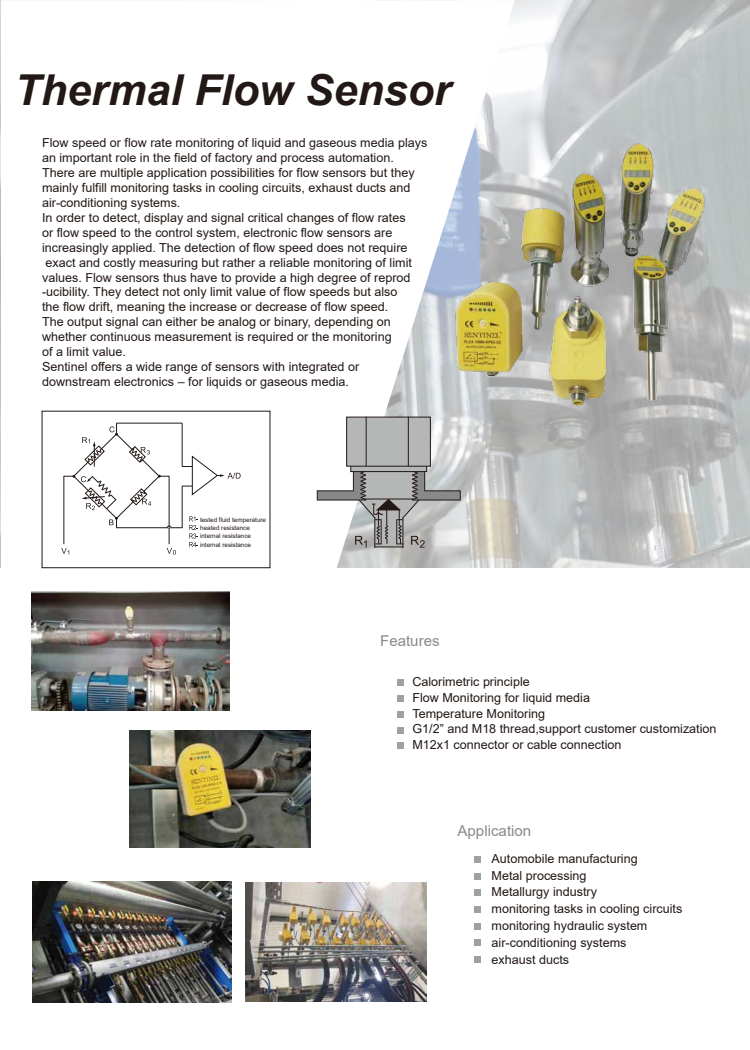
<style>
.page{position:relative;width:750px;height:1050px;background:#fff}
.page>*{position:absolute;margin:0;border:0;box-sizing:border-box;transform-origin:0 0}
.t1{font:italic 700 42.6px "Arial";color:#221815}
.t2{font:14.9px "Arial";color:#898989}
.t3{font:12.4px/14.9px "Arial";color:#221815}
.t4{font:6.2px/8px "Arial";color:#221815}
</style>
<div class="page">
<div style="left:474px;top:856px;width:7px;height:7px;background:#9fa0a0"></div>
<div style="left:474px;top:873px;width:7px;height:7px;background:#9fa0a0"></div>
<div style="left:474px;top:890px;width:7px;height:6px;background:#9fa0a0"></div>
<div style="left:474px;top:906px;width:7px;height:7px;background:#9fa0a0"></div>
<div style="left:474px;top:923px;width:7px;height:6px;background:#9fa0a0"></div>
<div style="left:474px;top:939px;width:7px;height:7px;background:#9fa0a0"></div>
<div style="left:474px;top:956px;width:7px;height:7px;background:#9fa0a0"></div>
<img style="left:33px;top:881px;width:198px;height:121px">
<img style="left:246px;top:882px;width:181px;height:119px">
<img style="left:32px;top:591px;width:198px;height:119px">
<img style="left:129px;top:730px;width:181px;height:118px">
<img style="left:515px;top:0;width:235px;height:568px">
<svg style="left:41px;top:0;width:474px;height:568px"></svg>
<img style="left:453px;top:129px;width:271px;height:293px">
<div style="left:346px;top:417px;width:85px;height:50px;background:#b5b6b6;border:1px solid #221815"></div>
<hr style="left:366px;top:417px;width:1px;height:49px;background:#221815">
<hr style="left:408px;top:417px;width:1px;height:49px;background:#221815">
<hr style="left:116px;top:423px;width:66px;height:1px;background:#221815">
<hr style="left:116px;top:527px;width:66px;height:1px;background:#221815">
<hr style="left:182px;top:423px;width:1px;height:43px;background:#221815">
<hr style="left:182px;top:486px;width:1px;height:42px;background:#221815">
<hr style="left:63px;top:476px;width:1px;height:68px;background:#221815">
<hr style="left:169px;top:476px;width:1px;height:68px;background:#221815">
<svg style="left:182px;top:455px;width:59px;height:41px"></svg>
<svg style="left:61px;top:548px;width:8px;height:7px"></svg>
<svg style="left:167px;top:548px;width:9px;height:7px"></svg>
<svg style="left:64px;top:423px;width:108px;height:106px"></svg>
<svg style="left:317px;top:467px;width:144px;height:81px"></svg>
<svg style="left:189px;top:516px;width:9px;height:31px"></svg>
<div style="left:42px;top:411px;width:228px;height:157px;border:1px solid #221815"></div>
<div style="left:397px;top:679px;width:7px;height:7px;background:#9fa0a0"></div>
<div style="left:397px;top:695px;width:7px;height:7px;background:#9fa0a0"></div>
<div style="left:397px;top:711px;width:7px;height:6px;background:#9fa0a0"></div>
<div style="left:397px;top:727px;width:7px;height:6px;background:#9fa0a0"></div>
<div style="left:397px;top:743px;width:7px;height:6px;background:#9fa0a0"></div>
<h1 class="t1" style="left:14px;top:62px;width:438px">Thermal Flow Sensor</h1>
<p class="t3" style="left:42px;top:135px;width:387px">Flow speed or flow rate monitoring of liquid and gaseous media plays an important role in the field of factory and process automation.<br>There are multiple application possibilities for flow sensors but they mainly fulfill monitoring tasks in cooling circuits, exhaust ducts and air-conditioning systems.<br>In order to detect, display and signal critical changes of flow rates<br>or flow speed to the control system, electronic flow sensors are increasingly applied. The detection of flow speed does not require exact and costly measuring but rather a reliable monitoring of limit values. Flow sensors thus have to provide a high degree of reprod -ucibility. They detect not only limit value of flow speeds but also<br>the flow drift, meaning the increase or decrease of flow speed.<br>The output signal can either be analog or binary, depending on whether continuous measurement is required or the monitoring<br>of a limit value.<br>Sentinel offers a wide range of sensors with integrated or downstream electronics – for liquids or gaseous media.</p>
<p class="t4" style="left:200px;top:516px;width:68px">tested fluid temperature heated resistance internal resistance</p>
<p class="t4" style="left:200px;top:541px;width:53px">internal resistance</p>
<p class="t2" style="left:380px;top:630px;width:61px">Features</p>
<p class="t3" style="left:412px;top:674px;width:306px;line-height:15.8px">Calorimetric principle<br>Flow Monitoring for liquid media<br>Temperature Monitoring<br>G1/2” and M18 thread,support customer customization M12x1 connector or cable connection</p>
<p class="t2" style="left:458px;top:820px;width:75px">Application</p>
<p class="t3" style="left:492px;top:850px;width:192px;line-height:16.8px">Automobile manufacturing<br>Metal processing<br>Metallurgy industry<br>monitoring tasks in cooling circuits monitoring hydraulic system</p>
<p class="t3" style="left:492px;top:934px;width:136px;line-height:16.8px">air-conditioning systems exhaust ducts</p>
</div>
